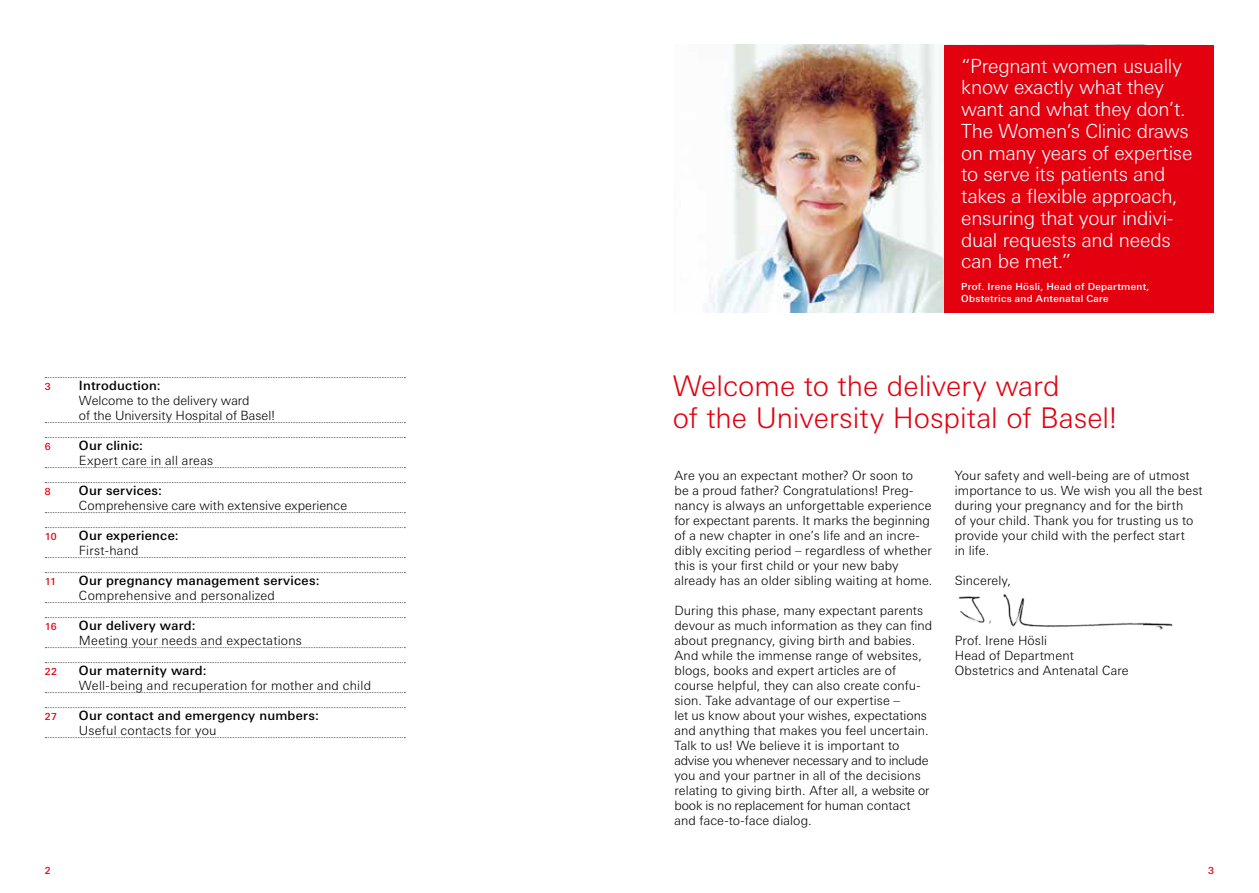
<style>
.page{position:relative;width:1259px;height:893px;background:#fff}
.page>*{position:absolute;margin:0;border:0;box-sizing:border-box;transform-origin:0 0}
.t1{font:300 28.5px/31.5px "Linotype Univers Basic";color:#e3000f}
.t2{font:300 19.5px/21.8px "Linotype Univers Basic";letter-spacing:-.015em;color:#fff}
.t3{font:300 12.75px/15px "Linotype Univers Basic";letter-spacing:.01em;color:#000}
.t4{font:500 12.75px "Linotype Univers Basic";letter-spacing:.02em;color:#000}
.t5{font:500 9.75px/12px "Linotype Univers Basic";letter-spacing:.03em;color:#fff}
.t6{font:500 9.75px "Linotype Univers Basic";letter-spacing:-.005em;color:#e3000f}
</style>
<div class="page">
<svg style="left:45px;top:377px;width:360px;height:1px"></svg>
<svg style="left:45px;top:422px;width:360px;height:1px"></svg>
<svg style="left:45px;top:437px;width:360px;height:1px"></svg>
<svg style="left:45px;top:467px;width:360px;height:1px"></svg>
<svg style="left:45px;top:482px;width:360px;height:1px"></svg>
<svg style="left:45px;top:512px;width:360px;height:1px"></svg>
<svg style="left:45px;top:527px;width:360px;height:1px"></svg>
<svg style="left:45px;top:557px;width:360px;height:1px"></svg>
<svg style="left:45px;top:572px;width:360px;height:1px"></svg>
<svg style="left:45px;top:602px;width:360px;height:1px"></svg>
<svg style="left:45px;top:617px;width:360px;height:1px"></svg>
<svg style="left:45px;top:647px;width:360px;height:1px"></svg>
<svg style="left:45px;top:662px;width:360px;height:1px"></svg>
<svg style="left:45px;top:692px;width:360px;height:1px"></svg>
<svg style="left:45px;top:707px;width:360px;height:1px"></svg>
<svg style="left:45px;top:737px;width:360px;height:1px"></svg>
<img style="left:706px;top:45px;width:238px;height:268px">
<div style="left:944px;top:45px;width:270px;height:268px;background:#e3000f"></div>
<img style="left:958px;top:594px;width:215px;height:36px">
<p class="t6" style="left:45px;top:380px;width:7px">3</p>
<p class="t4" style="left:79px;top:378px;width:83px">Introduction:</p>
<p class="t3" style="left:79px;top:392px;width:198px">Welcome to the delivery ward<br>of the University Hospital of Basel!</p>
<p class="t6" style="left:45px;top:440px;width:7px">6</p>
<p class="t4" style="left:79px;top:438px;width:66px">Our clinic:</p>
<p class="t3" style="left:79px;top:452px;width:136px">Expert care in all areas</p>
<p class="t6" style="left:45px;top:485px;width:7px">8</p>
<p class="t4" style="left:79px;top:483px;width:85px">Our services:</p>
<p class="t3" style="left:79px;top:497px;width:270px">Comprehensive care with extensive experience</p>
<p class="t6" style="left:45px;top:530px;width:13px">10</p>
<p class="t4" style="left:79px;top:528px;width:101px">Our experience:</p>
<p class="t3" style="left:79px;top:542px;width:61px">First-hand</p>
<p class="t6" style="left:45px;top:575px;width:13px">11</p>
<p class="t4" style="left:79px;top:573px;width:242px">Our pregnancy management services:</p>
<p class="t3" style="left:79px;top:587px;width:198px">Comprehensive and personalized</p>
<p class="t6" style="left:45px;top:620px;width:13px">16</p>
<p class="t4" style="left:79px;top:618px;width:118px">Our delivery ward:</p>
<p class="t3" style="left:79px;top:632px;width:224px">Meeting your needs and expectations</p>
<p class="t6" style="left:45px;top:665px;width:13px">22</p>
<p class="t4" style="left:79px;top:663px;width:129px">Our maternity ward:</p>
<p class="t3" style="left:79px;top:677px;width:294px">Well-being and recuperation for mother and child</p>
<p class="t6" style="left:45px;top:710px;width:13px">27</p>
<p class="t4" style="left:79px;top:708px;width:241px">Our contact and emergency numbers:</p>
<p class="t3" style="left:79px;top:722px;width:139px">Useful contacts for you</p>
<p class="t2" style="left:961px;top:55px;width:233px">“Pregnant women usually know exactly what they want and what they don’t.<br>The Women’s Clinic draws on many years of expertise to serve its patients and takes a flexible approach, ensuring that your indivi&shy;dual requests and needs can be met.”</p>
<p class="t5" style="left:961px;top:280px;width:190px">Prof. Irene Hösli, Head of Department,<br>Obstetrics and Antenatal Care</p>
<h1 class="t1" style="left:673px;top:370px;width:446px">Welcome to the delivery ward<br>of the University Hospital of Basel!</h1>
<p class="t3" style="left:674px;top:468px;width:260px">Are you an expectant mother? Or soon to<br>be a proud father? Congratulations! Preg&shy;nancy is always an unforgettable experience for expectant parents. It marks the beginning of a new chapter in one’s life and an incre&shy;dibly exciting period – regardless of whether this is your first child or your new baby already has an older sibling waiting at home.</p>
<p class="t3" style="left:674px;top:602px;width:259px">During this phase, many expectant parents devour as much information as they can find about pregnancy, giving birth and babies.<br>And while the immense range of websites, blogs, books and expert articles are of course helpful, they can also create confu&shy;sion. Take advantage of our expertise –<br>let us know about your wishes, expectations and anything that makes you feel uncertain.<br>Talk to us! We believe it is important to advise you whenever necessary and to include you and your partner in all of the decisions relating to giving birth. After all, a website or book is no replacement for human contact and face-to-face dialog.</p>
<p class="t3" style="left:955px;top:467px;width:249px">Your safety and well-being are of utmost importance to us. We wish you all the best during your pregnancy and for the birth<br>of your child. Thank you for trusting us to provide your child with the perfect start<br>in life.</p>
<p class="t3" style="left:955px;top:572px;width:58px">Sincerely,</p>
<p class="t3" style="left:955px;top:632px;width:175px">Prof. Irene Hösli<br>Head of Department<br>Obstetrics and Antenatal Care</p>
<p class="t6" style="left:45px;top:865px;width:7px">2</p>
<p class="t6" style="left:1208px;top:865px;width:7px">3</p>
</div>
